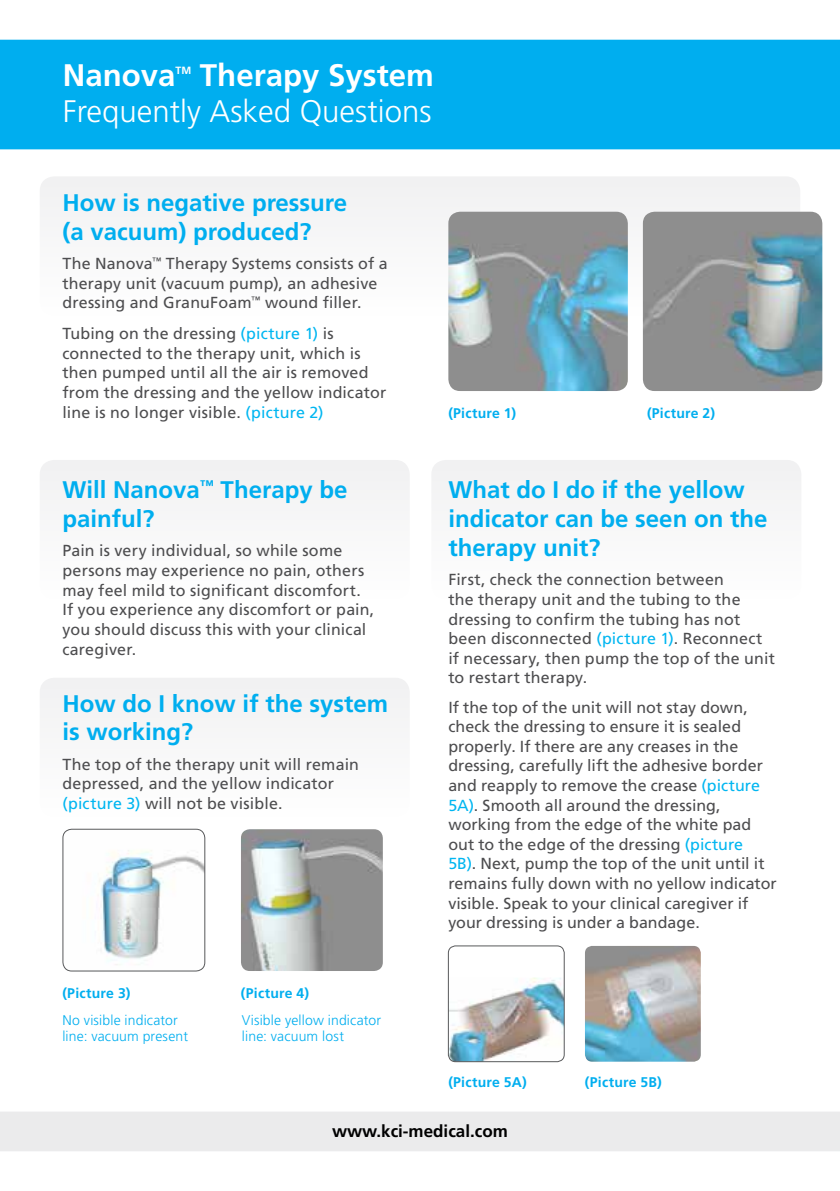
<style>
.page{position:relative;width:840px;height:1191px;background:#fff}
.page>*{position:absolute;margin:0;border:0;box-sizing:border-box;transform-origin:0 0}
.t1{font:300 31.2px "Frutiger LT Std";color:#fff}
.t2{font:700 31.2px "Frutiger LT Std";color:#fff}
.t3{font:700 24px/28.8px "Frutiger LT Std";color:#00aeef}
.t4{font:700 17px "Frutiger LT Std";color:#000}
.t5{font:16px/19.6px "Frutiger LT Std";letter-spacing:.01em;color:#4d4d4f}
.t6{font:300 14px/15.6px "Frutiger LT Std";letter-spacing:.01em;color:#00aeef}
.t7{font:700 14px "Frutiger LT Std";letter-spacing:.02em;color:#00aeef}
.t8{font:700 10.4px "Frutiger LT Std";color:#fff}
.s1{color:#00b6f1}
</style>
<div class="page">
<div style="left:40px;top:176px;width:759px;height:139px;background:#f1f1f2;border-radius:15px"></div>
<div style="left:40px;top:460px;width:369px;height:139px;background:#f1f1f2;border-radius:15px"></div>
<div style="left:40px;top:677px;width:369px;height:140px;background:#f1f1f2;border-radius:15px"></div>
<div style="left:431px;top:460px;width:370px;height:139px;background:#f1f1f2;border-radius:15px"></div>
<div style="left:0;top:40px;width:839px;height:109px;background:#00aeef"></div>
<div style="left:0;top:1112px;width:839px;height:39px;background:#ebebec"></div>
<img style="left:585px;top:946px;width:115px;height:115px">
<img style="left:449px;top:977px;width:115px;height:84px">
<div style="left:447px;top:945px;width:117px;height:117px;border:1px solid #58595b;border-radius:7px"></div>
<img style="left:241px;top:829px;width:141px;height:142px">
<img style="left:63px;top:830px;width:142px;height:141px">
<div style="left:62px;top:828px;width:143px;height:143px;border:1px solid #58595b;border-radius:9px"></div>
<img style="left:448px;top:212px;width:179px;height:179px">
<img style="left:642px;top:212px;width:179px;height:179px">
<h1 class="t2" style="left:63px;top:57px;width:114px">Nanova</h1>
<p class="t8" style="left:175px;top:64px;width:17px">TM</p>
<h1 class="t2" style="left:200px;top:57px;width:235px">Therapy System</h1>
<h1 class="t1" style="left:63px;top:93px;width:370px">Frequently Asked Questions</h1>
<h2 class="t3" style="left:62px;top:188px;width:286px">How is negative pressure (a vacuum) produced?</h2>
<p class="t5" style="left:62px;top:254px;width:326px">The Nanova<sup>™</sup> Therapy Systems consists of a therapy unit (vacuum pump), an adhesive dressing and GranuFoam<sup>™</sup> wound filler.</p>
<p class="t5" style="left:62px;top:324px;width:325px">Tubing on the dressing <span class="s1">(picture 1)</span> is connected to the therapy unit, which is then pumped until all the air is removed from the dressing and the yellow indicator line is no longer visible. <span class="s1">(picture 2)</span></p>
<h2 class="t3" style="left:62px;top:476px;width:286px">Will Nanova<sup>™</sup> Therapy be painful?</h2>
<p class="t5" style="left:62px;top:541px;width:313px">Pain is very individual, so while some persons may experience no pain, others may feel mild to significant discomfort.<br>If you experience any discomfort or pain, you should discuss this with your clinical caregiver.</p>
<h2 class="t3" style="left:62px;top:689px;width:327px">How do I know if the system is working?</h2>
<p class="t5" style="left:62px;top:754px;width:298px">The top of the therapy unit will remain depressed, and the yellow indicator <span class="s1">(picture 3)</span> will not be visible.</p>
<p class="t7" style="left:241px;top:984px;width:70px">(Picture 4)</p>
<p class="t7" style="left:62px;top:985px;width:69px">(Picture 3)</p>
<p class="t6" style="left:62px;top:1013px;width:127px">No visible indicator line: vacuum present</p>
<p class="t6" style="left:242px;top:1013px;width:141px">Visible yellow indicator line: vacuum lost</p>
<p class="t7" style="left:448px;top:404px;width:69px">(Picture 1)</p>
<p class="t7" style="left:646px;top:404px;width:70px">(Picture 2)</p>
<h2 class="t3" style="left:448px;top:476px;width:320px">What do I do if the yellow indicator can be seen on the therapy unit?</h2>
<p class="t5" style="left:448px;top:570px;width:328px">First, check the connection between<br>the therapy unit and the tubing to the dressing to confirm the tubing has not been disconnected <span class="s1">(picture 1)</span>. Reconnect if necessary, then pump the top of the unit to restart therapy.</p>
<p class="t5" style="left:448px;top:697px;width:330px">If the top of the unit will not stay down, check the dressing to ensure it is sealed properly. If there are any creases in the dressing, carefully lift the adhesive border and reapply to remove the crease <span class="s1">(picture 5A)</span>. Smooth all around the dressing, working from the edge of the white pad out to the edge of the dressing <span class="s1">(picture<br>5B)</span>. Next, pump the top of the unit until it remains fully down with no yellow indicator visible. Speak to your clinical caregiver if your dressing is under a bandage.</p>
<p class="t7" style="left:448px;top:1074px;width:80px">(Picture 5A)</p>
<p class="t7" style="left:584px;top:1074px;width:78px">(Picture 5B)</p>
<p class="t4" style="left:332px;top:1121px;width:177px">www.kci-medical.com</p>
</div>
